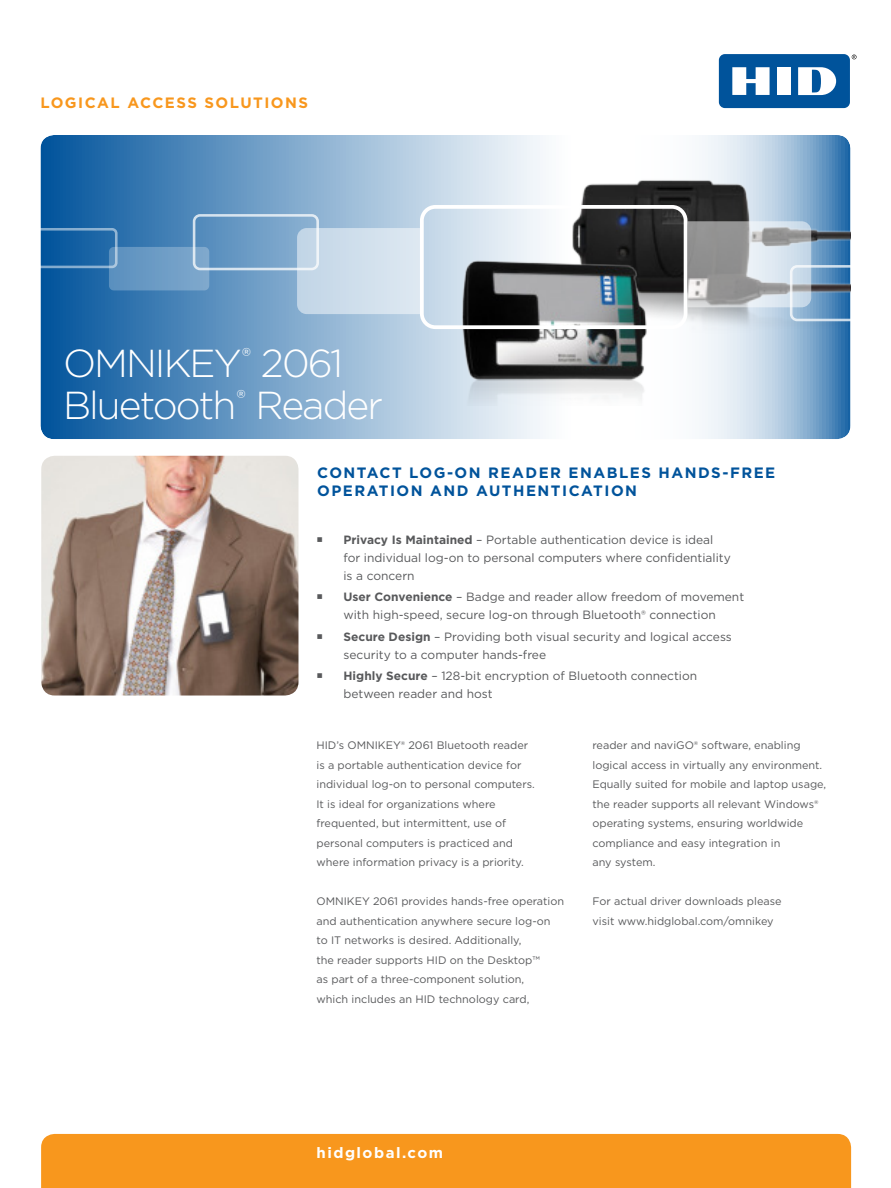
<style>
.page{position:relative;width:891px;height:1188px;background:#fff}
.page>*{position:absolute;margin:0;border:0;box-sizing:border-box;transform-origin:0 0}
.t1{font:300 39px/42px "Gotham";letter-spacing:-.05em;color:#fff}
.t2{font:700 15px/18px "Gotham";letter-spacing:.1em;color:#00539b}
.t3{font:700 15px "Gotham";letter-spacing:.1em;color:#f8971d}
.t4{font:700 15px "Gotham";letter-spacing:.1em;color:#fff}
.t5{font:12px/18px "Gotham";color:#58595b}
.t6{font:10.8px/19.5px "Gotham";color:#58595b}
.s1{font-weight:700}
</style>
<div class="page">
<svg style="left:852px;top:55px;width:5px;height:4px"></svg>
<div style="left:719px;top:54px;width:131px;height:54px;background:#00539b;border-radius:6px"></div>
<div style="left:777px;top:67px;width:14px;height:28px;background:#fff"></div>
<svg style="left:732px;top:67px;width:38px;height:28px"></svg>
<svg style="left:798px;top:67px;width:38px;height:28px"></svg>
<svg style="left:41px;top:135px;width:810px;height:304px;background:#80a9cd"></svg>
<div style="left:41px;top:1134px;width:810px;height:54px;background:#f8971d"></div>
<img style="left:41px;top:456px;width:257px;height:240px">
<img style="left:560px;top:152px;width:290px;height:184px">
<img style="left:424px;top:233px;width:260px;height:173px">
<div style="left:193px;top:214px;width:126px;height:56px;border:3px solid #fff;border-radius:6px"></div>
<svg style="left:109px;top:247px;width:100px;height:43px;background:#6f9dc6"></svg>
<div style="left:28px;top:228px;width:90px;height:40px;border:3px solid #fff;border-radius:4px"></div>
<div style="left:420px;top:205px;width:267px;height:124px;border:4px solid #fff;border-radius:14px"></div>
<svg style="left:297px;top:228px;width:123px;height:86px;background:#cfdeec"></svg>
<svg style="left:687px;top:221px;width:163px;height:100px;background:#9cabb9"></svg>
<h2 class="t3" style="left:40px;top:96px;width:269px">LOGICAL ACCESS SOLUTIONS</h2>
<h1 class="t1" style="left:63px;top:344px;width:321px">OMNIKEY<sup>®</sup> 2061<br>Bluetooth<sup>®</sup> Reader</h1>
<h2 class="t2" style="left:317px;top:464px;width:460px">CONTACT LOG-ON READER ENABLES HANDS-FREE<br>OPERATION AND AUTHENTICATION</h2>
<p class="t5" style="left:344px;top:531px;width:389px"><span class="s1">Privacy Is Maintained</span> – Portable authentication device is ideal for individual log-on to personal computers where confidentiality is a concern</p>
<p class="t5" style="left:344px;top:588px;width:402px"><span class="s1">User Convenience</span> – Badge and reader allow freedom of movement with high-speed, secure log-on through Bluetooth® connection</p>
<p class="t5" style="left:344px;top:628px;width:390px"><span class="s1">Secure Design</span> – Providing both visual security and logical access security to a computer hands-free</p>
<p class="t5" style="left:344px;top:668px;width:355px"><span class="s1">Highly Secure</span> – 128-bit encryption of Bluetooth connection between reader and host</p>
<p class="t6" style="left:317px;top:736px;width:220px">HID’s OMNIKEY® 2061 Bluetooth reader is a portable authentication device for individual log-on to personal computers.<br>It is ideal for organizations where frequented, but intermittent, use of personal computers is practiced and where information privacy is a priority.</p>
<p class="t6" style="left:317px;top:892px;width:249px">OMNIKEY 2061 provides hands-free operation and authentication anywhere secure log-on to IT networks is desired. Additionally,<br>the reader supports HID on the Desktop™<br>as part of a three-component solution,<br>which includes an HID technology card,</p>
<p class="t6" style="left:592px;top:736px;width:235px">reader and naviGO® software, enabling logical access in virtually any environment.<br>Equally suited for mobile and laptop usage, the reader supports all relevant Windows® operating systems, ensuring worldwide compliance and easy integration in<br>any system.</p>
<p class="t6" style="left:592px;top:892px;width:191px">For actual driver downloads please visit www.hidglobal.com/omnikey</p>
<h2 class="t4" style="left:316px;top:1146px;width:128px">hidglobal.com</h2>
</div>
